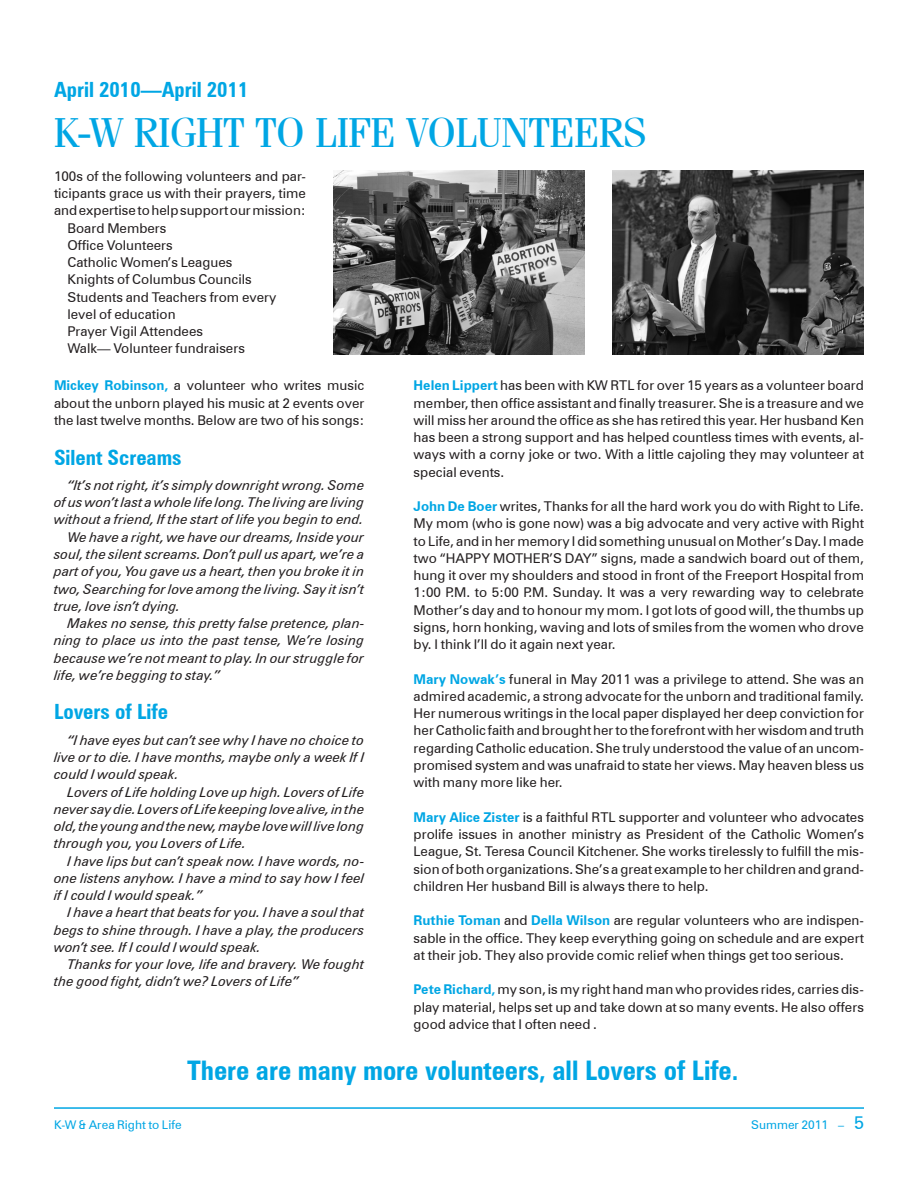
<style>
.page{position:relative;width:918px;height:1188px;background:#fff}
.page>*{position:absolute;margin:0;border:0;box-sizing:border-box;transform-origin:0 0}
.t1{font:42px "Fenice IT Cby BT";color:#00a6e4}
.t2{font:700 condensed 27px "Zurich BT";color:#00a6e4}
.t3{font:700 condensed 21px "Zurich BT";color:#00a6e4}
.t4{font:13.5px/17.2px "Zurich BT";color:#231f20;text-align:justify}
.t5{font:italic 13.5px/17.2px "Zurich BT";color:#231f20;text-align:justify}
.t6{font:12px "Zurich BT";color:#00a6e4}
.s1{font-weight:700;color:#00a6e4}
.s2{font-size:18px}
</style>
<div class="page">
<hr style="left:54px;top:1107px;width:810px;height:2px;background:#00a6e4">
<img style="left:333px;top:171px;width:252px;height:183px">
<img style="left:612px;top:171px;width:252px;height:183px">
<h3 class="t3" style="left:54px;top:77px;width:196px">April 2010—April 2011</h3>
<h1 class="t1" style="left:54px;top:107px;width:594px">K-W RIGHT TO LIFE VOLUNTEERS</h1>
<p class="t4" style="left:54px;top:167px;width:254px">100s of the following volunteers and par-</p>
<p class="t4" style="left:54px;top:185px;width:253px">ticipants grace us with their prayers, time</p>
<p class="t4" style="left:54px;top:202px;width:253px">and expertise to help support our mission:</p>
<p class="t4" style="left:68px;top:219px;width:101px">Board Members</p>
<p class="t4" style="left:68px;top:236px;width:107px">Office Volunteers</p>
<p class="t4" style="left:68px;top:254px;width:166px">Catholic Women’s Leagues</p>
<p class="t4" style="left:68px;top:271px;width:186px">Knights of Columbus Councils</p>
<p class="t4" style="left:68px;top:288px;width:211px">Students and Teachers from every</p>
<p class="t4" style="left:68px;top:305px;width:110px">level of education</p>
<p class="t4" style="left:68px;top:323px;width:137px">Prayer Vigil Attendees</p>
<p class="t4" style="left:68px;top:340px;width:179px">Walk— Volunteer fundraisers</p>
<p class="t4" style="left:414px;top:377px;width:452px"><span class="s1">Helen Lippert</span> has been with KW RTL for over 15 years as a volunteer board member, then office assistant and finally treasurer. She is a treasure and we will miss her around the office as she has retired this year. Her husband Ken has been a strong support and has helped countless times with events, al&shy;ways with a corny joke or two. With a little cajoling they may volunteer at special events.</p>
<p class="t4" style="left:414px;top:498px;width:452px"><span class="s1">John De Boer</span> writes, Thanks for all the hard work you do with Right to Life.<br>My mom (who is gone now) was a big advocate and very active with Right to Life, and in her memory I did something unusual on Mother’s Day. I made two “HAPPY MOTHER’S DAY” signs, made a sandwich board out of them, hung it over my shoulders and stood in front of the Freeport Hospital from 1:00 P.M. to 5:00 P.M. Sunday. It was a very rewarding way to celebrate Mother’s day and to honour my mom. I got lots of good will, the thumbs up signs, horn honking, waving and lots of smiles from the women who drove by. I think I’ll do it again next year.</p>
<p class="t4" style="left:414px;top:670px;width:452px"><span class="s1">Mary Nowak’s</span> funeral in May 2011 was a privilege to attend. She was an admired academic, a strong advocate for the unborn and traditional family.<br>Her numerous writings in the local paper displayed her deep conviction for her Catholic faith and brought her to the forefront with her wisdom and truth regarding Catholic education. She truly understood the value of an uncom&shy;promised system and was unafraid to state her views. May heaven bless us with many more like her.</p>
<p class="t4" style="left:414px;top:808px;width:452px"><span class="s1">Mary Alice Zister</span> is a faithful RTL supporter and volunteer who advocates prolife issues in another ministry as President of the Catholic Women’s League, St. Teresa Council Kitchener. She works tirelessly to fulfill the mis&shy;sion of both organizations. She’s a great example to her children and grand&shy;children Her husband Bill is always there to help.</p>
<p class="t4" style="left:414px;top:912px;width:452px"><span class="s1">Ruthie Toman</span> and <span class="s1">Della Wilson</span> are regular volunteers who are indispen&shy;sable in the office. They keep everything going on schedule and are expert at their job. They also provide comic relief when things get too serious.</p>
<p class="t4" style="left:414px;top:981px;width:452px"><span class="s1">Pete Richard,</span> my son, is my right hand man who provides rides, carries dis&shy;play material, helps set up and take down at so many events. He also offers good advice that I often need .</p>
<h2 class="t2" style="left:187px;top:1054px;width:553px">There are many more volunteers, all Lovers of Life.</h2>
<p class="t4" style="left:54px;top:377px;width:312px"><span class="s1">Mickey Robinson,</span> a volunteer who writes music about the unborn played his music at 2 events over the last twelve months. Below are two of his songs:</p>
<h3 class="t3" style="left:54px;top:444px;width:129px">Silent Screams</h3>
<p class="t5" style="left:68px;top:476px;width:298px">“It’s not right, it’s simply downright wrong. Some</p>
<p class="t5" style="left:54px;top:494px;width:312px">of us won’t last a whole life long. The living are living</p>
<p class="t5" style="left:54px;top:511px;width:311px">without a friend, If the start of life you begin to end.</p>
<p class="t5" style="left:68px;top:528px;width:299px">We have a right, we have our dreams, Inside your</p>
<p class="t5" style="left:54px;top:545px;width:312px">soul, the silent screams. Don’t pull us apart, we’re a</p>
<p class="t5" style="left:54px;top:563px;width:312px">part of you, You gave us a heart, then you broke it in</p>
<p class="t5" style="left:54px;top:580px;width:312px">two, Searching for love among the living. Say it isn’t</p>
<p class="t5" style="left:54px;top:597px;width:128px">true, love isn’t dying.</p>
<p class="t5" style="left:68px;top:614px;width:299px">Makes no sense, this pretty false pretence, plan-</p>
<p class="t5" style="left:54px;top:632px;width:312px">ning to place us into the past tense, We’re losing</p>
<p class="t5" style="left:54px;top:649px;width:312px">because we’re not meant to play. In our struggle for</p>
<p class="t5" style="left:54px;top:666px;width:168px">life, we’re begging to stay.”</p>
<h3 class="t3" style="left:54px;top:699px;width:116px">Lovers of Life</h3>
<p class="t5" style="left:54px;top:731px;width:312px;text-indent:14px">“I have eyes but can’t see why I have no choice to live or to die. I have months, maybe only a week If I could I would speak.</p>
<p class="t5" style="left:54px;top:783px;width:312px;text-indent:14px">Lovers of Life holding Love up high. Lovers of Life never say die. Lovers of Life keeping love alive, in the old, the young and the new, maybe love will live long through you, you Lovers of Life.</p>
<p class="t5" style="left:54px;top:852px;width:312px;text-indent:14px">I have lips but can’t speak now. I have words, no&shy;one listens anyhow. I have a mind to say how I feel if I could I would speak.”</p>
<p class="t5" style="left:54px;top:904px;width:312px;text-indent:14px">I have a heart that beats for you. I have a soul that begs to shine through. I have a play, the producers won’t see. If I could I would speak.</p>
<p class="t5" style="left:54px;top:956px;width:312px;text-indent:14px">Thanks for your love, life and bravery. We fought the good fight, didn’t we? Lovers of Life”</p>
<p class="t6" style="left:54px;top:1117px;width:129px">K-W &amp; Area Right to Life</p>
<p class="t6" style="left:751px;top:1117px;width:114px">Summer 2011 – <span class="s2">5</span></p>
</div>
